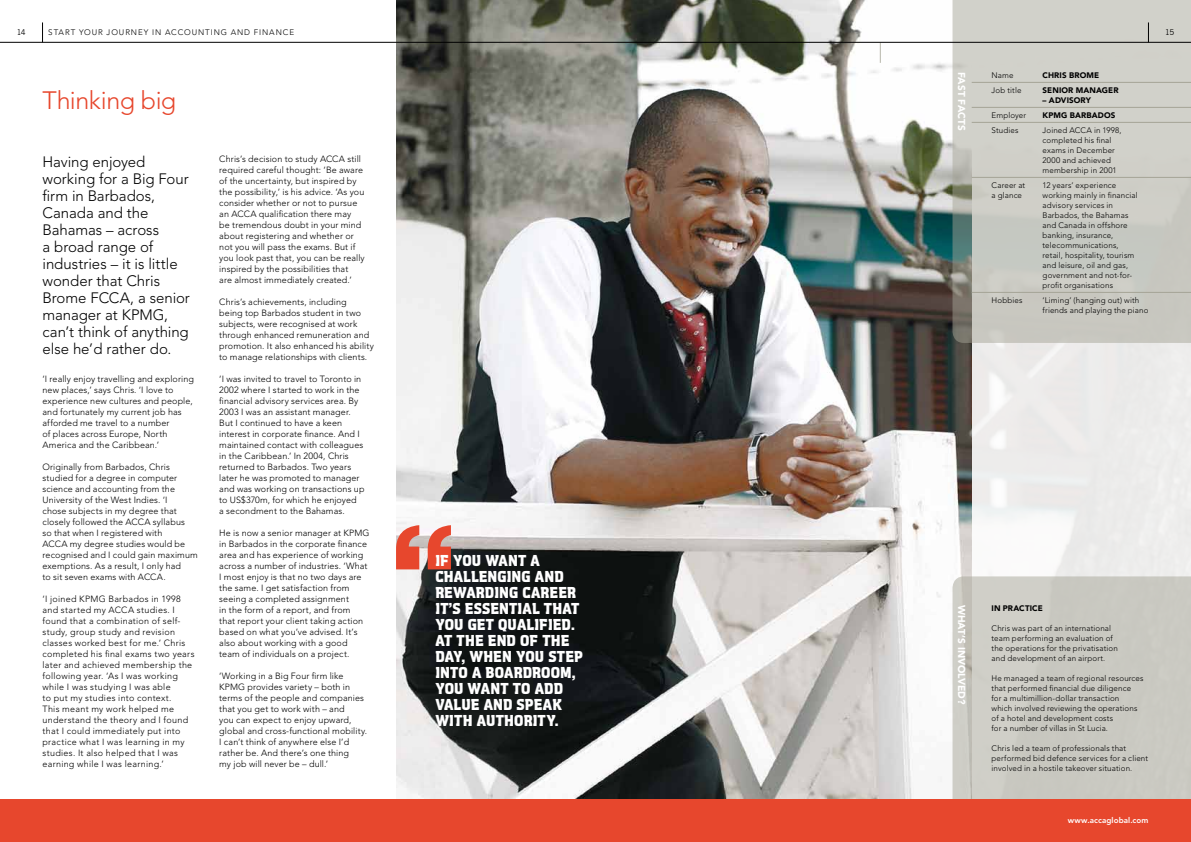
<style>
.page{position:relative;width:1191px;height:842px;background:#fff}
.page>*{position:absolute;margin:0;border:0;box-sizing:border-box;transform-origin:0 0}
.t1{font:300 25px "Avenir LT Std";letter-spacing:-.02em;color:#e7472d}
.t2{font:300 15px/17px "Avenir LT Std";letter-spacing:-.005em;color:#000}
.t3{font:15px/16px "Cg Aquarius No 8";letter-spacing:-.035em;color:#fff}
.t4{font:900 10px "Avenir LT Std";letter-spacing:.005em;color:#fff}
.t5{font:300 9px/11px "Avenir LT Std";letter-spacing:.015em;color:#000}
.t6{font:300 8px/10px "Avenir LT Std";letter-spacing:.015em;color:#000}
.t7{font:900 8px "Avenir LT Std";letter-spacing:.015em;color:#000}
.t8{font:800 8px "Avenir LT Std";letter-spacing:.01em;color:#fff}
.t9{font:8px "News Gothic BT";color:#000}
</style>
<div class="page">
<img style="left:396px;top:0;width:575px;height:799px">
<div style="left:971px;top:0;width:220px;height:841px;background:linear-gradient(to right,#f2f1f0,#ebebea)"></div>
<svg style="left:396px;top:525px;width:55px;height:44px;background:#e37665"></svg>
<svg style="left:880px;top:43px;width:1px;height:20px"></svg>
<svg style="left:952px;top:0;width:239px;height:343px;background:#c9c9c2"></svg>
<div style="left:952px;top:576px;width:239px;height:223px;background:#cac9c2"></div>
<hr style="left:971px;top:82px;width:220px;height:1px;background:#a5a496">
<hr style="left:971px;top:107px;width:220px;height:1px;background:#a5a496">
<hr style="left:971px;top:122px;width:220px;height:1px;background:#a5a496">
<hr style="left:971px;top:177px;width:220px;height:1px;background:#a5a496">
<hr style="left:971px;top:292px;width:220px;height:1px;background:#a5a496">
<div style="left:0;top:799px;width:1191px;height:43px;background:#e7472d"></div>
<hr style="left:0;top:42px;width:1191px;height:1px;background:#000">
<svg style="left:42px;top:22px;width:1px;height:20px"></svg>
<svg style="left:1148px;top:22px;width:1px;height:20px"></svg>
<p class="t9" style="left:17px;top:28px;width:11px">14</p>
<p class="t6" style="left:48px;top:28px;width:7px">sta</p>
<p class="t6" style="left:65px;top:28px;width:73px">rt your journey</p>
<p class="t6" style="left:152px;top:28px;width:21px">in acco</p>
<p class="t6" style="left:192px;top:28px;width:13px">untin</p>
<p class="t6" style="left:221px;top:28px;width:18px">g and</p>
<p class="t6" style="left:254px;top:28px;width:7px">finance</p>
<p class="t9" style="left:1165px;top:27px;width:11px">15</p>
<h1 class="t1" style="left:43px;top:86px;width:135px">Thinking big</h1>
<h2 class="t2" style="left:43px;top:153px;width:149px">Having enjoyed working for a Big Four firm in Barbados,<br>Canada and the<br>Bahamas – across<br>a broad range of industries – it is little wonder that Chris<br>Brome FCCA, a senior manager at KPMG, can’t think of anything else he’d rather do.</h2>
<p class="t5" style="left:43px;top:373px;width:153px">‘I really enjoy travelling and exploring new places,’ says Chris. ‘I love to experience new cultures and people, and fortunately my current job has afforded me travel to a number<br>of places across Europe, North America and the Caribbean.’</p>
<p class="t5" style="left:43px;top:461px;width:157px">Originally from Barbados, Chris studied for a degree in computer science and accounting from the<br>U niversity of the West Indies. ‘I<br>chose subjects in my degree that closely followed the ACCA syllabus<br>so that when I registered with<br>ACCA my degree studies would be recognised and I could gain maximum exemptions. As a result, I only had<br>to sit seven exams with ACCA.</p>
<p class="t5" style="left:43px;top:593px;width:153px">‘I joined KPMG Barbados in 1998 and started my ACCA studies. I found that a combination of self&shy;study, group study and revision classes worked best for me.’ Chris completed his final exams two years later and achieved membership the following year. ‘As I was working while I was studying I was able<br>to put my studies into context.<br>This meant my work helped me understand the theory and I found that I could immediately put into practice what I was learning in my studies. It also helped that I was earning while I was learning.’</p>
<p class="t5" style="left:219px;top:154px;width:147px">Chris’s decision to study ACCA still required careful thought: ‘Be aware of the uncertainty, but inspired by the possibility,’ is his advice. ‘As you consider whether or not to pursue an ACCA qualification there may<br>be tremendous doubt in your mind about registering and whether or not you will pass the exams. But if you look past that, you can be really inspired by the possibilities that<br>are almost immediately created.’</p>
<p class="t5" style="left:219px;top:297px;width:156px">Chris’s achievements, including<br>being top Barbados student in two subjects, were recognised at work through enhanced remuneration and promotion. It also enhanced his ability to manage relationships with clients.</p>
<p class="t5" style="left:219px;top:374px;width:147px">‘I was invited to travel to Toronto in 2002 where I started to work in the financial advisory services area. By 2003 I was an assistant manager.<br>But I continued to have a keen interest in corporate finance. And I maintained contact with colleagues in the Caribbean.’ In 2004, Chris returned to Barbados. Two years later he was promoted to manager and was working on transactions up to US$370m, for which he enjoyed<br>a secondment to the Bahamas.</p>
<p class="t5" style="left:219px;top:527px;width:150px">He is now a senior manager at KPMG in Barbados in the corporate finance area and has experience of working across a number of industries. ‘What I most enjoy is that no two days are the same. I get satisfaction from seeing a completed assignment<br>in the form of a report, and from that report your client taking action based on what you’ve advised. It’s also about working with a good team of individuals on a project.</p>
<p class="t5" style="left:219px;top:670px;width:149px">‘Working in a Big Four firm like<br>KPMG provides variety – both in terms of the people and companies that you get to work with – and<br>you can expect to enjoy upward, global and cross-functional mobility.<br>I can’t think of anywhere else I’d rather be. And there’s one thing<br>my job will never be – dull.’</p>
<h2 class="t3" style="left:435px;top:553px;width:150px">IF YOU WANT A<br>CHALLENGING AND<br>REWARDING CAREER<br>IT’S ESSENTIAL THAT<br>YOU GET QUALIFIED.<br>AT THE END OF THE<br>DAY, WHEN YOU STEP<br>INTO A BOARDROOM,<br>YOU WANT TO ADD<br>VALUE AND SPEAK<br>WITH AUTHORITY.</h2>
<p class="t4" style="left:967px;top:72px;width:60px;rotate:90deg">FAST FACTS</p>
<p class="t6" style="left:991px;top:70px;width:23px">Name</p>
<p class="t7" style="left:1042px;top:70px;width:58px">CHRIS BROME</p>
<p class="t6" style="left:991px;top:85px;width:31px">Job title</p>
<p class="t7" style="left:1042px;top:85px;width:78px">SENIOR MANAGER</p>
<p class="t7" style="left:1042px;top:95px;width:50px">– ADVISORY</p>
<p class="t6" style="left:991px;top:110px;width:36px">Employer</p>
<p class="t7" style="left:1042px;top:110px;width:74px">KPMG BARBADOS</p>
<p class="t6" style="left:991px;top:125px;width:43px">Studies J</p>
<p class="t6" style="left:1042px;top:125px;width:80px;text-indent:4px">oined ACCA in 1998, completed his final exams in December<br>2000 and achieved membership in 2001</p>
<p class="t6" style="left:991px;top:180px;width:35px">Career at</p>
<p class="t6" style="left:1042px;top:180px;width:75px">12 years’ experience</p>
<p class="t6" style="left:991px;top:190px;width:32px">a glance</p>
<p class="t6" style="left:1042px;top:190px;width:97px">working mainly in financial advisory services in<br>Barbados, the Bahamas and Canada in offshore banking, insurance, telecommunications, retail, hospitality, tourism and leisure, oil and gas, government and not-for&shy;profit organisations</p>
<p class="t6" style="left:991px;top:295px;width:32px">Hobbies</p>
<p class="t6" style="left:1042px;top:295px;width:107px">‘Liming’ (hanging out) with friends and playing the piano</p>
<p class="t4" style="left:967px;top:605px;width:101px;rotate:90deg">WHAT’S INVOLVED?</p>
<p class="t7" style="left:991px;top:603px;width:53px">IN PRACTICE</p>
<p class="t6" style="left:991px;top:623px;width:128px">Chris was part of an international team performing an evaluation of the operations for the privatisation and development of an airport.</p>
<p class="t6" style="left:991px;top:673px;width:154px">He managed a team of regional resources that performed financial due diligence<br>for a multimillion-dollar transaction<br>which involved reviewing the operations of a hotel and development costs<br>for a number of villas in St Lucia.</p>
<p class="t6" style="left:991px;top:743px;width:158px">Chris led a team of professionals that performed bid defence services for a client involved in a hostile takeover situation.</p>
<p class="t8" style="left:1067px;top:816px;width:82px">www.accaglobal.com</p>
</div>
